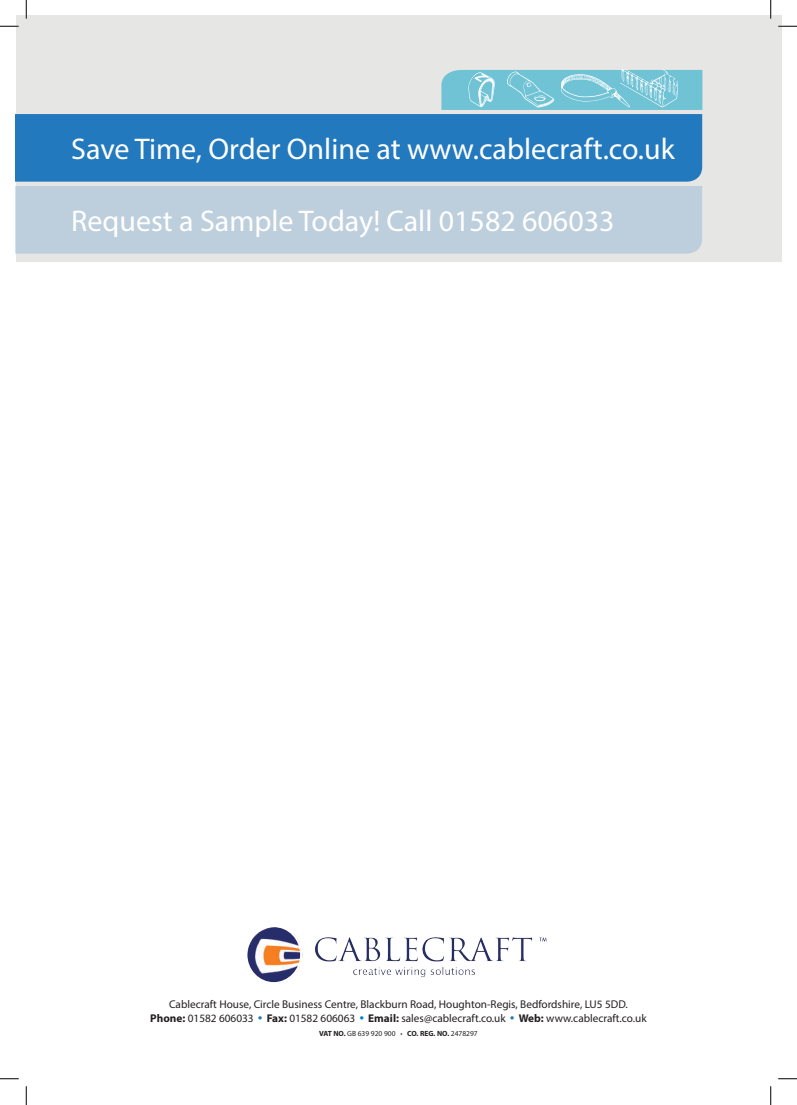
<style>
.page{position:relative;width:797px;height:1105px;background:#fff}
.page>*{position:absolute;margin:0;border:0;box-sizing:border-box;transform-origin:0 0}
.t1{font:30px "Myriad Pro";color:#fff}
.t2{font:11.25px/13.8px "Myriad Pro";color:#231f20;text-align:center}
.t3{font:7.5px "Myriad Pro";color:#231f20}
.s1{font-weight:700}
.s2{font-family:"Century Gothic";color:#2379be}
.s3{font-family:"Century Gothic";color:#0082c8}
</style>
<div class="page">
<div style="left:16px;top:16px;width:765px;height:246px;background:#e6e6e5"></div>
<img style="left:315px;top:937px;width:232px;height:41px">
<img style="left:248px;top:927px;width:54px;height:54px">
<div style="left:245px;top:924px;width:57px;height:60px;border:2px solid #fff;border-radius:50%"></div>
<div style="left:16px;top:114px;width:686px;height:68px;background:#2379be"></div>
<svg style="left:441px;top:70px;width:261px;height:40px;background:#7ec8d9"></svg>
<div style="left:16px;top:186px;width:686px;height:68px;background:#bdcfdc"></div>
<svg style="left:0;top:25px;width:19px;height:2px"></svg>
<svg style="left:778px;top:25px;width:19px;height:2px"></svg>
<svg style="left:0;top:1078px;width:19px;height:1px"></svg>
<svg style="left:778px;top:1078px;width:19px;height:1px"></svg>
<svg style="left:25px;top:0;width:2px;height:19px"></svg>
<svg style="left:25px;top:1086px;width:2px;height:19px"></svg>
<svg style="left:770px;top:0;width:1px;height:19px"></svg>
<svg style="left:770px;top:1086px;width:1px;height:19px"></svg>
<h1 class="t1" style="left:71px;top:131px;width:605px">Save Time, Order Online at www.cablecraft.co.uk</h1>
<h1 class="t1" style="left:71px;top:202px;width:544px">Request a Sample Today! Call 01582 606033</h1>
<p class="t2" style="left:150px;top:997px;width:498px">Cablecraft House, Circle Business Centre, Blackburn Road, Houghton-Regis, Bedfordshire, LU5 5DD.<br><span class="s1">Phone:</span> 01582 606033 <span class="s2">•</span> <span class="s1">Fax:</span> 01582 606063 <span class="s3">•</span> <span class="s1">Email:</span> sales@cablecraft.co.uk <span class="s2">•</span> <span class="s1">Web:</span> www.cablecraft.co.uk</p>
<p class="t3" style="left:319px;top:1028px;width:160px"><span class="s1">VAT NO.</span> GB 639 920 900 • <span class="s1">CO. REG. NO.</span> 2478297</p>
</div>
